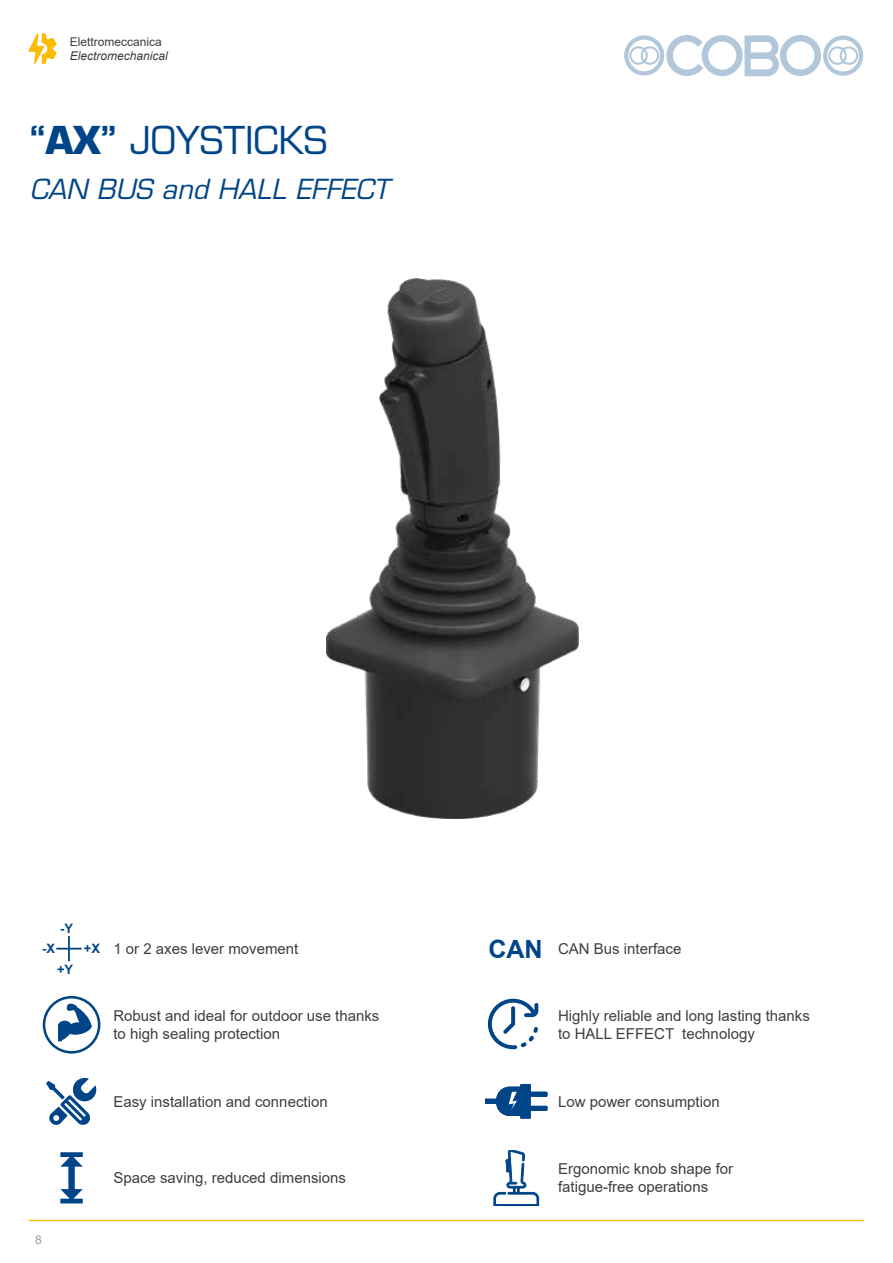
<style>
.page{position:relative;width:893px;height:1263px;background:#fff}
.page>*{position:absolute;margin:0;border:0;box-sizing:border-box;transform-origin:0 0}
.t1{font:37.5px "Eurostile LT Std";color:#004588}
.t2{font:italic 27px "Eurostile LT Std";color:#004588}
.t3{font:15px/18px "Arial";color:#3e3d40}
.t4{font:700 12.9px "Arial";color:#004588}
.t5{font:italic 12px "Arial";color:#3e3d40}
.t6{font:12px "Arial";color:#3e3d40}
.t7{font:12px "Arial";color:#9c9e9f}
.s1{font-weight:600}
.s2{font-weight:700}
.s3{font-weight:700;font-size:12.9px;color:#004588}
.s4{font-weight:700;font-size:25.2px;color:#004588}
</style>
<div class="page">
<svg style="left:42px;top:936px;width:59px;height:268px"></svg>
<svg style="left:485px;top:998px;width:63px;height:208px"></svg>
<img style="left:326px;top:279px;width:253px;height:539px">
<hr style="left:29px;top:1220px;width:835px;height:1px;background:#fabb00">
<svg style="left:624px;top:35px;width:239px;height:41px"></svg>
<svg style="left:28px;top:33px;width:29px;height:31px"></svg>
<p class="t6" style="left:70px;top:33px;width:94px">Elettromeccanica</p>
<p class="t5" style="left:70px;top:48px;width:100px">Electromechanical</p>
<h1 class="t1" style="left:30px;top:118px;width:299px"><span class="s1">“</span><span class="s2">AX</span><span class="s1">”</span> JOYSTICKS</h1>
<h2 class="t2" style="left:30px;top:173px;width:361px">CAN BUS and HALL EFFECT</h2>
<p class="t4" style="left:60px;top:919px;width:14px">-Y</p>
<p class="t4" style="left:57px;top:961px;width:18px">+Y</p>
<p class="t4" style="left:42px;top:940px;width:14px">-X</p>
<p class="t3" style="left:84px;top:939px;width:216px"><span class="s3">+X</span> 1 or 2 axes lever movement</p>
<p class="t3" style="left:113px;top:1007px;width:267px">Robust and ideal for outdoor use thanks to high sealing protection</p>
<p class="t3" style="left:113px;top:1092px;width:216px">Easy installation and connection</p>
<p class="t7" style="left:35px;top:1231px;width:8px">8</p>
<p class="t3" style="left:113px;top:1169px;width:234px">Space saving, reduced dimensions</p>
<p class="t3" style="left:488px;top:939px;width:195px"><span class="s4">CAN</span> CAN Bus interface</p>
<p class="t3" style="left:558px;top:1007px;width:253px">Highly reliable and long lasting thanks to HALL EFFECT technology</p>
<p class="t3" style="left:558px;top:1092px;width:163px">Low power consumption</p>
<p class="t3" style="left:558px;top:1160px;width:177px">Ergonomic knob shape for fatigue-free operations</p>
</div>
